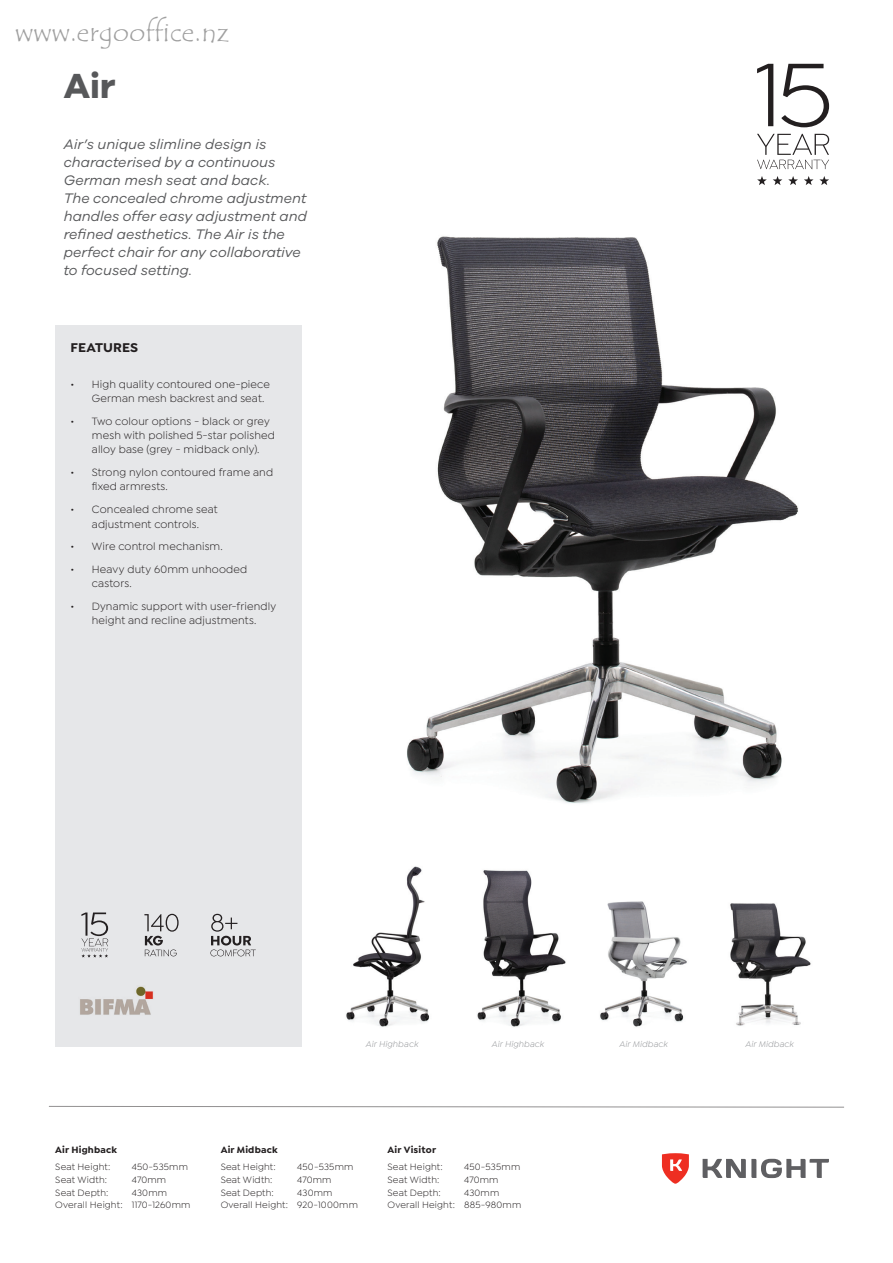
<style>
.page{position:relative;width:893px;height:1263px;background:#fff}
.page>*{position:absolute;margin:0;border:0;box-sizing:border-box;transform-origin:0 0}
.t1{font:700 36px "Galano Grotesque";color:#57585a}
.t2{font:27px "Tempus Sans ITC";color:rgb(0 0 0/.38)}
.t3{font:italic 14.25px/18px "Galano Grotesque";color:#57585a}
.t4{font:700 13.5px "Isidora Sans";letter-spacing:.01em;color:#231f20}
.t5{font:11.25px/14.2px "Isidora Sans";letter-spacing:.01em;color:#231f20}
.t6{font:9.75px/12.8px "Isidora Sans";letter-spacing:.02em;color:#231f20}
.t7{font:700 9.75px "Isidora Sans";letter-spacing:.02em;color:#231f20}
.t8{font:italic 9px "Isidora Sans";letter-spacing:.015em;color:#939598}
</style>
<div class="page">
<svg style="left:662px;top:1153px;width:27px;height:31px"></svg>
<svg style="left:703px;top:1159px;width:126px;height:19px"></svg>
<svg style="left:49px;top:1106px;width:795px;height:1px"></svg>
<div style="left:55px;top:325px;width:247px;height:722px;background:#e6e7e9"></div>
<img style="left:407px;top:63px;width:423px;height:740px">
<img style="left:346px;top:866px;width:84px;height:161px">
<img style="left:477px;top:870px;width:89px;height:157px">
<img style="left:600px;top:901px;width:87px;height:126px">
<img style="left:730px;top:903px;width:81px;height:123px">
<svg style="left:757px;top:64px;width:72px;height:63px"></svg>
<svg style="left:773px;top:176px;width:9px;height:9px"></svg>
<svg style="left:804px;top:176px;width:9px;height:9px"></svg>
<svg style="left:819px;top:176px;width:10px;height:9px"></svg>
<svg style="left:757px;top:176px;width:10px;height:9px"></svg>
<svg style="left:788px;top:176px;width:10px;height:9px"></svg>
<svg style="left:757px;top:134px;width:72px;height:35px"></svg>
<svg style="left:81px;top:912px;width:27px;height:45px"></svg>
<img style="left:80px;top:986px;width:73px;height:29px">
<svg style="left:144px;top:914px;width:35px;height:42px"></svg>
<svg style="left:210px;top:914px;width:46px;height:42px"></svg>
<h2 class="t2" style="left:15px;top:15px;width:215px">www.ergooffice.nz</h2>
<h1 class="t1" style="left:64px;top:64px;width:53px">Air</h1>
<p class="t3" style="left:64px;top:134px;width:245px">Air’s unique slimline design is characterised by a continuous<br>German mesh seat and back.<br>The concealed chrome adjustment handles offer easy adjustment and refined aesthetics. The Air is the perfect chair for any collaborative to focused setting.</p>
<p class="t4" style="left:71px;top:340px;width:69px">FEATURES</p>
<p class="t5" style="left:92px;top:377px;width:180px;text-indent:-21px">• High quality contoured one-piece<br>German mesh backrest and seat.</p>
<p class="t5" style="left:92px;top:414px;width:185px;text-indent:-21px">• Two colour options - black or grey mesh with polished 5-star polished alloy base (grey - midback only).</p>
<p class="t5" style="left:92px;top:465px;width:183px;text-indent:-21px">• Strong nylon contoured frame and fixed armrests.</p>
<p class="t5" style="left:71px;top:502px;width:149px;text-align:center">• Concealed chrome seat adjustment controls.</p>
<p class="t5" style="left:71px;top:539px;width:154px">• Wire control mechanism.</p>
<p class="t5" style="left:92px;top:562px;width:157px;text-indent:-21px">• Heavy duty 60mm unhooded castors.</p>
<p class="t5" style="left:71px;top:599px;width:207px;text-align:center">• Dynamic support with user-friendly height and recline adjustments.</p>
<p class="t8" style="left:365px;top:1039px;width:54px">Air Highback</p>
<p class="t8" style="left:491px;top:1039px;width:54px">Air Highback</p>
<p class="t8" style="left:619px;top:1039px;width:50px">Air Midback</p>
<p class="t8" style="left:745px;top:1039px;width:50px">Air Midback</p>
<p class="t7" style="left:55px;top:1144px;width:63px">Air Highback</p>
<p class="t6" style="left:55px;top:1160px;width:57px">Seat Height:</p>
<p class="t6" style="left:132px;top:1160px;width:58px">450-535mm</p>
<p class="t6" style="left:55px;top:1173px;width:53px">Seat Width:</p>
<p class="t6" style="left:132px;top:1173px;width:36px">470mm</p>
<p class="t6" style="left:55px;top:1186px;width:55px">Seat Depth:</p>
<p class="t6" style="left:55px;top:1186px;width:137px;text-indent:77px">430mm<br>Overall Height: 1170-1260mm</p>
<p class="t7" style="left:221px;top:1144px;width:58px">Air Midback</p>
<p class="t6" style="left:221px;top:1160px;width:57px">Seat Height:</p>
<p class="t6" style="left:297px;top:1160px;width:58px">450-535mm</p>
<p class="t6" style="left:221px;top:1173px;width:53px">Seat Width:</p>
<p class="t6" style="left:297px;top:1173px;width:36px">470mm</p>
<p class="t6" style="left:221px;top:1186px;width:55px">Seat Depth:</p>
<p class="t6" style="left:221px;top:1186px;width:139px;text-indent:77px">430mm<br>Overall Height: 920-1000mm</p>
<p class="t7" style="left:388px;top:1144px;width:50px">Air Visitor</p>
<p class="t6" style="left:388px;top:1160px;width:57px">Seat Height:</p>
<p class="t6" style="left:464px;top:1160px;width:58px">450-535mm</p>
<p class="t6" style="left:388px;top:1173px;width:53px">Seat Width:</p>
<p class="t6" style="left:464px;top:1173px;width:36px">470mm</p>
<p class="t6" style="left:388px;top:1186px;width:55px">Seat Depth:</p>
<p class="t6" style="left:388px;top:1186px;width:135px;text-indent:77px">430mm<br>Overall Height: 885-980mm</p>
</div>
